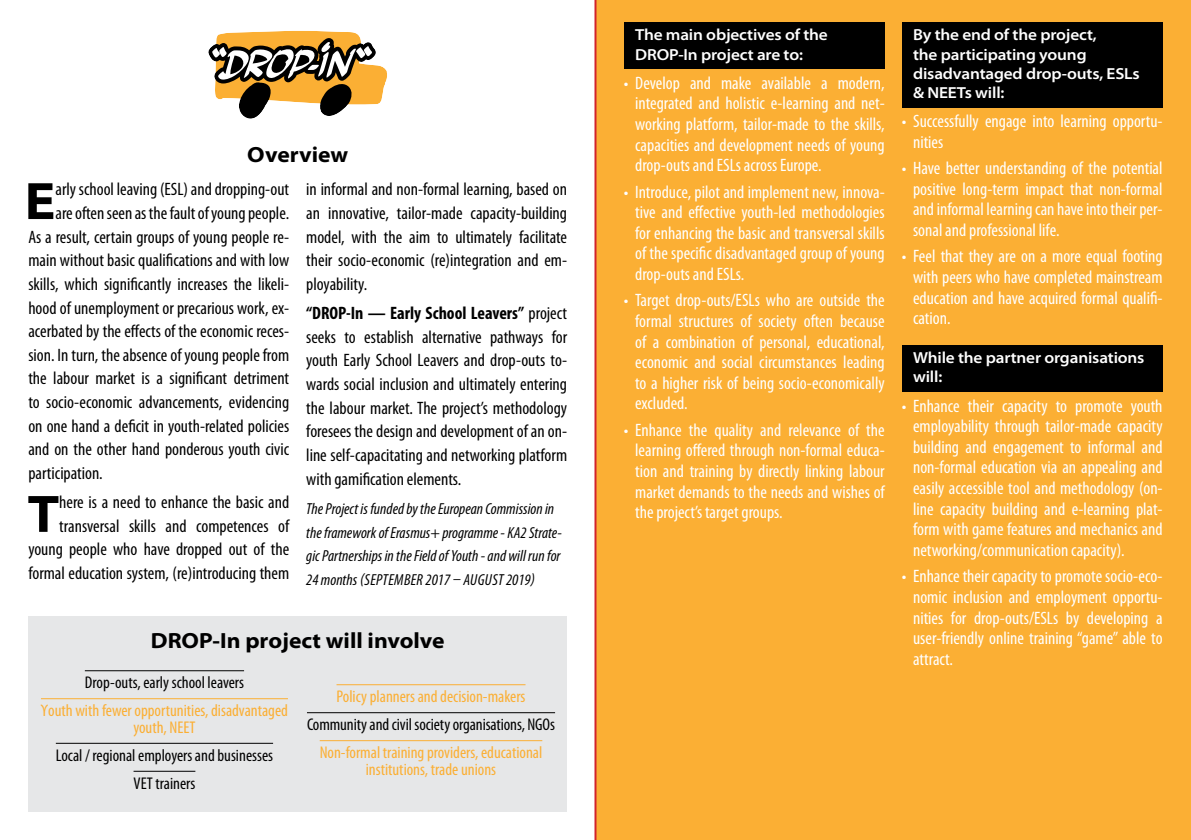
<style>
.page{position:relative;width:1191px;height:840px;background:#fff}
.page>*{position:absolute;margin:0;border:0;box-sizing:border-box;transform-origin:0 0}
.t1{font:700 semi-expanded 53px "Myriad Pro";color:#000}
.t2{font:700 semi-expanded 22px "Myriad Pro";color:#000}
.t3{font:condensed 18px/20.6px "Myriad Pro";color:#fff;text-align:justify}
.t4{font:condensed 18px/23.6px "Myriad Pro";color:#000;text-align:justify}
.List_White{font:condensed 17px/16.6px "Myriad Pro";color:#fbaf34;text-align:center}
.List_White-2{font:condensed 17px "Myriad Pro";color:#000}
.t5{font:italic condensed 16px/23.6px "Myriad Pro";color:#000}
.Heading{font:600 semi-expanded 16px/19.2px "Myriad Pro";letter-spacing:-.01em;color:#fff}
.s1{font-weight:700}
</style>
<div class="page">
<div style="left:28px;top:616px;width:539px;height:195px;background:#e6e7e8"></div>
<div style="left:595px;top:0;width:596px;height:839px;background:#fbaf34"></div>
<svg style="left:208px;top:31px;width:179px;height:88px"></svg>
<div style="left:624px;top:23px;width:260px;height:46px;background:#000"></div>
<div style="left:901px;top:23px;width:261px;height:85px;background:#000"></div>
<div style="left:901px;top:345px;width:261px;height:47px;background:#000"></div>
<hr style="left:594px;top:0;width:2px;height:839px;background:#d2232a">
<hr style="left:85px;top:669px;width:159px;height:1px;background:#000">
<hr style="left:41px;top:697px;width:247px;height:1px;background:#fbaf34">
<hr style="left:56px;top:742px;width:217px;height:1px;background:#000">
<hr style="left:134px;top:770px;width:61px;height:1px;background:#000">
<hr style="left:336px;top:683px;width:189px;height:1px;background:#fbaf34">
<hr style="left:307px;top:711px;width:248px;height:1px;background:#000">
<hr style="left:320px;top:739px;width:222px;height:1px;background:#fbaf34">
<p class="t2" style="left:247px;top:142px;width:102px">Overview</p>
<p class="t1" style="left:25px;top:171px;width:32px">E</p>
<p class="t4" style="left:55px;top:178px;width:235px">arly school leaving (ESL) and dropping-out</p>
<p class="t4" style="left:55px;top:201px;width:235px">are often seen as the fault of young people.</p>
<p class="t4" style="left:28px;top:225px;width:262px">As a result, certain groups of young people re-</p>
<p class="t4" style="left:28px;top:249px;width:262px">main without basic qualifications and with low</p>
<p class="t4" style="left:28px;top:272px;width:262px">skills, which significantly increases the likeli-</p>
<p class="t4" style="left:28px;top:296px;width:262px">hood of unemployment or precarious work, ex-</p>
<p class="t4" style="left:28px;top:319px;width:262px">acerbated by the effects of the economic reces-</p>
<p class="t4" style="left:28px;top:343px;width:262px">sion. In turn, the absence of young people from</p>
<p class="t4" style="left:28px;top:367px;width:262px">the labour market is a significant detriment</p>
<p class="t4" style="left:28px;top:390px;width:262px">to socio-economic advancements, evidencing</p>
<p class="t4" style="left:28px;top:414px;width:262px">on one hand a deficit in youth-related policies</p>
<p class="t4" style="left:28px;top:437px;width:262px">and on the other hand ponderous youth civic</p>
<p class="t4" style="left:28px;top:461px;width:76px">participation.</p>
<p class="t1" style="left:27px;top:483px;width:33px">T</p>
<p class="t4" style="left:28px;top:490px;width:262px;text-align:right">here is a need to enhance the basic and transversal skills and competences of young people who have dropped out of the formal education system, (re)introducing them</p>
<p class="t4" style="left:306px;top:178px;width:262px">in informal and non-formal learning, based on an innovative, tailor-made capacity-building model, with the aim to ultimately facilitate their socio-economic (re)integration and em&shy;ployability.</p>
<p class="t4" style="left:306px;top:301px;width:262px"><span class="s1">“DROP-In — Early School Leavers”</span> project seeks to establish alternative pathways for youth Early School Leavers and drop-outs to&shy;wards social inclusion and ultimately entering the labour market. The project’s methodology foresees the design and development of an on&shy;line self-capacitating and networking platform with gamification elements.</p>
<p class="t5" style="left:306px;top:497px;width:257px">The Project is funded by the European Commission in the framework of Erasmus+ programme - KA2 Strate&shy;gic Partnerships in the Field of Youth - and will run for 24 months (SEPTEMBER 2017 – AUGUST 2019)</p>
<p class="t2" style="left:151px;top:627px;width:295px">DROP-In project will involve</p>
<p class="List_White-2" style="left:85px;top:673px;width:161px">Drop-outs, early school leavers</p>
<p class="List_White" style="left:41px;top:702px;width:248px">Υouth with fewer opportunities, disadvantaged youth, NEET</p>
<p class="List_White-2" style="left:56px;top:745px;width:219px">Local / regional employers and businesses</p>
<p class="List_White-2" style="left:134px;top:773px;width:63px">VET trainers</p>
<p class="List_White" style="left:336px;top:688px;width:190px">Policy planners and decision-makers</p>
<p class="List_White-2" style="left:307px;top:715px;width:249px">Community and civil society organisations, NGOs</p>
<p class="List_White" style="left:320px;top:744px;width:224px">Non-formal training providers, educational institutions, trade unions</p>
<p class="Heading" style="left:635px;top:26px;width:194px">The main objectives of the<br>DROP-In project are to:</p>
<p class="t3" style="left:635px;top:73px;width:251px;text-indent:-11px">• Develop and make available a modern, integrated and holistic e-learning and net&shy;working platform, tailor-made to the skills, capacities and development needs of young drop-outs and ESLs across Europe.</p>
<p class="t3" style="left:635px;top:181px;width:251px;text-indent:-11px">• Introduce, pilot and implement new, innova&shy;tive and effective youth-led methodologies for enhancing the basic and transversal skills of the specific disadvantaged group of young drop-outs and ESLs.</p>
<p class="t3" style="left:635px;top:290px;width:251px;text-indent:-11px">• Target drop-outs/ESLs who are outside the formal structures of society often because of a combination of personal, educational, economic and social circumstances leading to a higher risk of being socio-economically excluded.</p>
<p class="t3" style="left:635px;top:419px;width:251px;text-indent:-11px">• Enhance the quality and relevance of the learning offered through non-formal educa&shy;tion and training by directly linking labour market demands to the needs and wishes of the project’s target groups.</p>
<p class="Heading" style="left:913px;top:26px;width:228px">By the end of the project,<br>the participating young disadvantaged drop-outs, ESLs &amp; NEETs will:</p>
<p class="t3" style="left:913px;top:111px;width:251px;text-indent:-11px">• Successfully engage into learning opportu&shy;nities</p>
<p class="t3" style="left:913px;top:158px;width:251px;text-indent:-11px">• Have better understanding of the potential positive long-term impact that non-formal and informal learning can have into their per&shy;sonal and professional life.</p>
<p class="t3" style="left:913px;top:246px;width:251px;text-indent:-11px">• Feel that they are on a more equal footing with peers who have completed mainstream education and have acquired formal qualifi&shy;cation.</p>
<p class="Heading" style="left:913px;top:348px;width:233px">While the partner organisations will:</p>
<p class="t3" style="left:913px;top:395px;width:251px;text-indent:-11px">• Enhance their capacity to promote youth employability through tailor-made capacity building and engagement to informal and non-formal education via an appealing and easily accessible tool and methodology (on&shy;line capacity building and e-learning plat&shy;form with game features and mechanics and networking/communication capacity).</p>
<p class="t3" style="left:913px;top:566px;width:251px;text-indent:-11px">• Enhance their capacity to promote socio-eco&shy;nomic inclusion and employment opportu&shy;nities for drop-outs/ESLs by developing a user-friendly online training “game” able to attract.</p>
</div>
